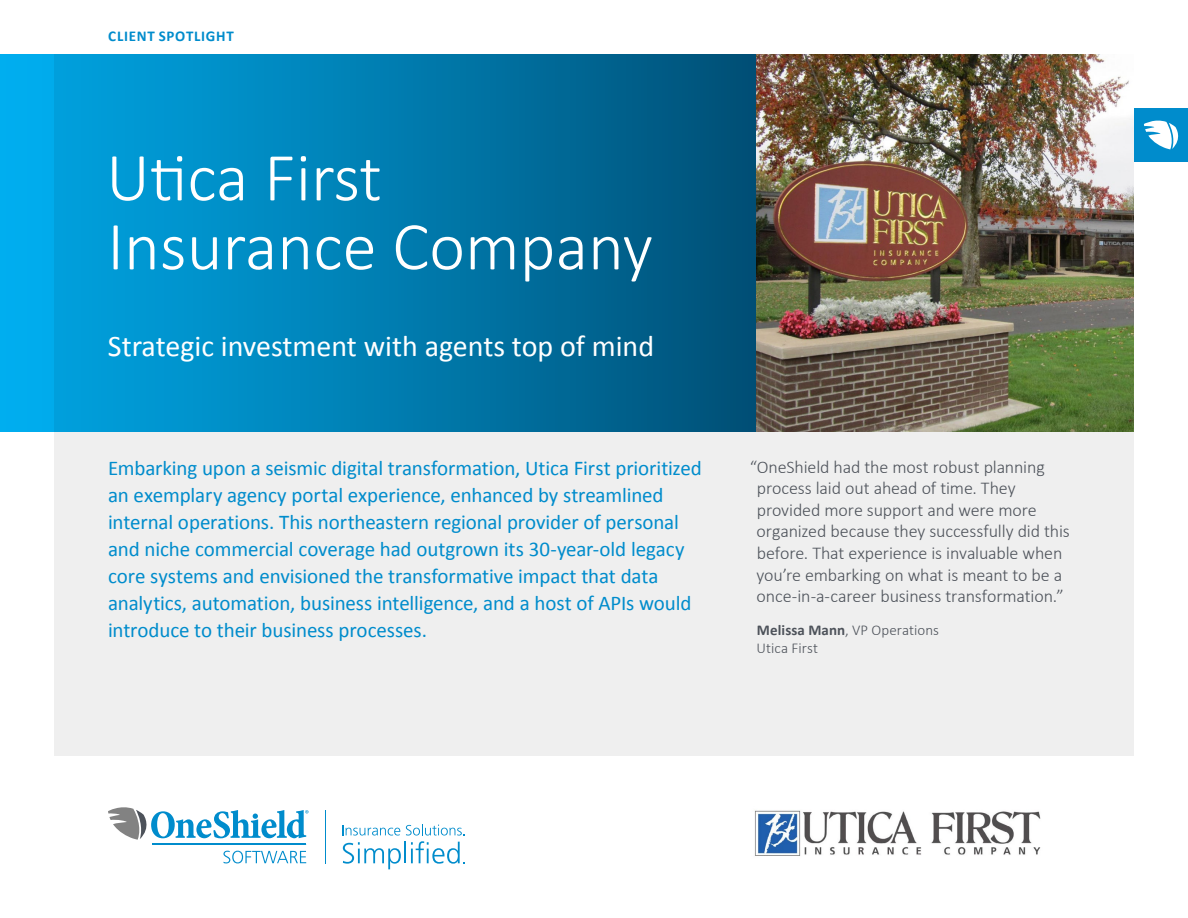
<style>
.page{position:relative;width:1188px;height:918px;background:#fff}
.page>*{position:absolute;margin:0;border:0;box-sizing:border-box;transform-origin:0 0}
.t1{font:300 69px/69px "Calibri";color:#fff}
.t2{font:30px "Calibri";color:#fff}
.t3{font:21px/27px "Calibri";letter-spacing:-.005em;color:#008ccc}
.t4{font:300 18px/21.6px "Calibri";letter-spacing:-.01em;color:#4d525a}
.t5{font:300 15px/18px "Calibri";letter-spacing:.005em;color:#4d525a}
.t6{font:700 15px "Calibri";letter-spacing:.05em;color:#008ccc}
.s1{font-weight:700}
</style>
<div class="page">
<div style="left:54px;top:54px;width:1080px;height:702px;background:#efefef"></div>
<div style="left:1134px;top:108px;width:54px;height:54px;background:#008ccc"></div>
<svg style="left:1144px;top:120px;width:35px;height:29px"></svg>
<div style="left:0;top:54px;width:756px;height:378px;background:linear-gradient(to right,#00abeb,#005077)"></div>
<svg style="left:108px;top:807px;width:201px;height:33px"></svg>
<svg style="left:223px;top:851px;width:83px;height:12px"></svg>
<hr style="left:153px;top:844px;width:153px;height:1px;background:#008ccc">
<hr style="left:325px;top:810px;width:1px;height:53px;background:#008ccc">
<svg style="left:342px;top:824px;width:123px;height:45px"></svg>
<img style="left:754px;top:810px;width:287px;height:46px">
<img style="left:756px;top:54px;width:378px;height:378px">
<p class="t6" style="left:108px;top:26px;width:127px">CLIENT SPOTLIGHT</p>
<h1 class="t1" style="left:106px;top:142px;width:548px">Utica First<br>Insurance Company</h1>
<h2 class="t2" style="left:108px;top:325px;width:548px">Strategic investment with agents top of mind</h2>
<p class="t3" style="left:108px;top:454px;width:595px">Embarking upon a seismic digital transformation, Utica First prioritized an exemplary agency portal experience, enhanced by streamlined internal operations. This northeastern regional provider of personal and niche commercial coverage had outgrown its 30-year-old legacy core systems and envisioned the transformative impact that data analytics, automation, business intelligence, and a host of APIs would introduce to their business processes.</p>
<p class="t4" style="left:757px;top:456px;width:315px;text-indent:-7px">“OneShield had the most robust planning process laid out ahead of time. They provided more support and were more organized because they successfully did this before. That experience is invaluable when you’re embarking on what is meant to be a once-in-a-career business transformation.”</p>
<p class="t5" style="left:757px;top:621px;width:184px"><span class="s1">Melissa Mann</span>, VP Operations<br>Utica First</p>
</div>
